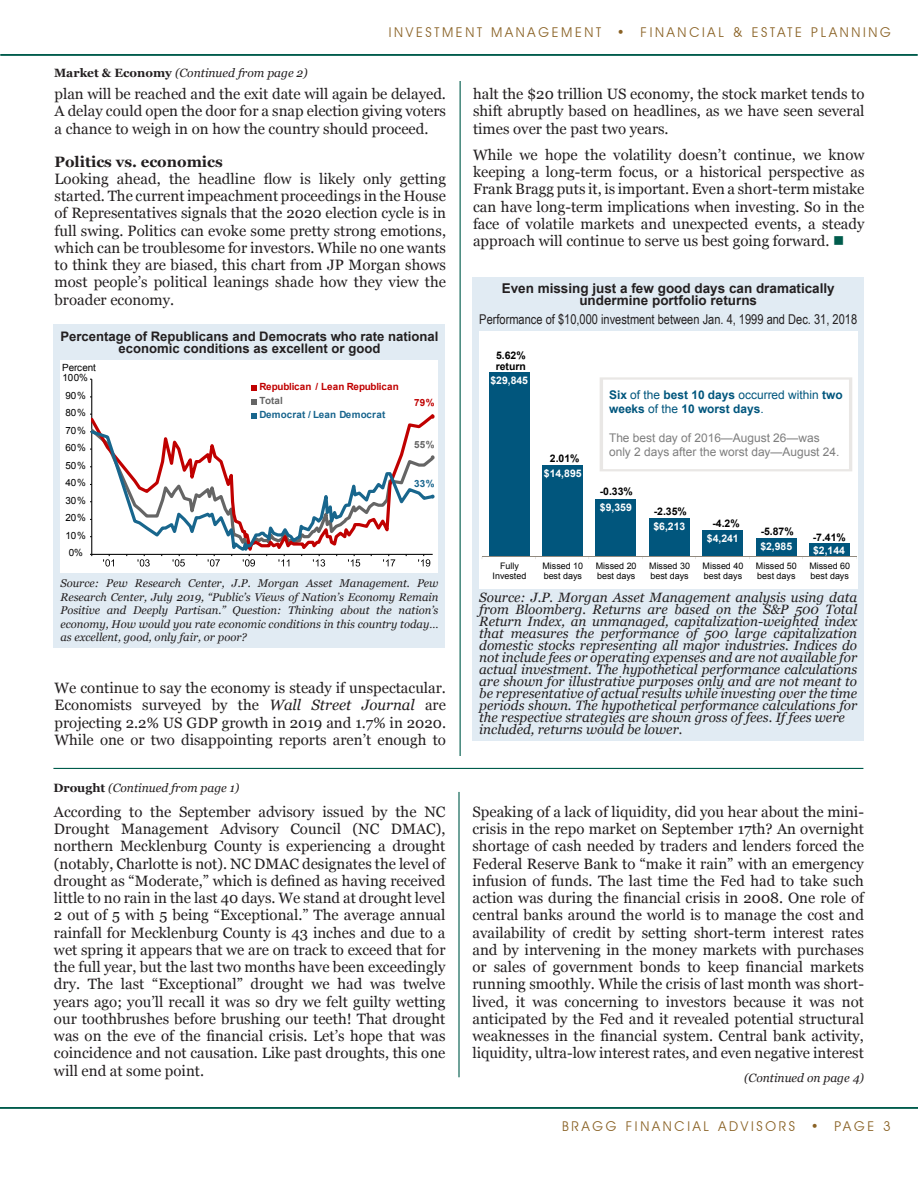
<style>
.page{position:relative;width:918px;height:1188px;background:#fff}
.page>*{position:absolute;margin:0;border:0;box-sizing:border-box;transform-origin:0 0}
.t1{font:15px/17.2px "Georgia";color:#231f20;text-align:justify}
.t2{font:700 15px "Georgia";color:#231f20}
.t3{font:italic 13.5px/12px "Georgia";color:#231f20}
.t4{font:13.5px "Avant Garde IT Cby BT";letter-spacing:.2em;color:#8a6225}
.t5{font:700 13.5px/12px "Arial";color:#231f20;text-align:center}
.t6{font:13.5px "Arial Narrow";color:#231f20}
.t7{font:700 13.2px/12px "Arial";color:#231f20;text-align:center}
.t8{font:italic 12px "Georgia";color:#231f20}
.t9{font:12px/14.2px "Arial";color:#7e7e7e}
.t10{font:700 12px/14.2px "Arial";color:#01567d}
.t11{font:italic 11.25px/13.5px "Georgia";color:#231f20;text-align:justify}
.t12{font:700 10.5px/10.5px "Arial";color:#000}
.t13{font:700 10.5px "Arial";color:#fff}
.t14{font:9.9px "Arial";letter-spacing:-.015em;color:#000}
.t15{font:700 9.9px "Arial";letter-spacing:-.025em;color:#c00000}
.t16{font:700 9.9px "Arial";letter-spacing:.025em;color:#18658e}
.t17{font:700 9.9px "Arial";color:#656565}
.t18{font:9px/10.8px "Arial";color:#000}
.s1{font-weight:700;font-style:normal}
.s2{font-style:italic}
.s3{color:#005c4c}
.s4{font-weight:400}
</style>
<div class="page">
<hr style="left:0;top:54px;width:918px;height:2px;background:#005c4c">
<hr style="left:0;top:1107px;width:918px;height:2px;background:#005c4c">
<hr style="left:458px;top:792px;width:2px;height:285px;background:#005c4c">
<hr style="left:53px;top:768px;width:810px;height:1px;background:#005c4c">
<div style="left:472px;top:277px;width:392px;height:463px;background:#e1ebf3"></div>
<div style="left:479px;top:331px;width:378px;height:258px;background:#fff"></div>
<div style="left:809px;top:543px;width:40px;height:14px;background:#01567d"></div>
<div style="left:756px;top:538px;width:40px;height:19px;background:#01567d"></div>
<div style="left:703px;top:531px;width:40px;height:26px;background:#01567d"></div>
<div style="left:649px;top:518px;width:41px;height:39px;background:#01567d"></div>
<div style="left:596px;top:499px;width:40px;height:58px;background:#01567d"></div>
<div style="left:543px;top:465px;width:40px;height:92px;background:#01567d"></div>
<div style="left:489px;top:373px;width:40px;height:184px;background:#01567d"></div>
<hr style="left:482px;top:557px;width:374px;height:1px;background:#91897e">
<svg style="left:600px;top:377px;width:252px;height:94px"></svg>
<div style="left:54px;top:324px;width:391px;height:324px;background:#e1ebf3"></div>
<div style="left:60px;top:360px;width:378px;height:213px;background:#fff"></div>
<hr style="left:91px;top:379px;width:1px;height:175px;background:#000">
<svg style="left:251px;top:386px;width:5px;height:5px"></svg>
<svg style="left:251px;top:399px;width:5px;height:5px"></svg>
<svg style="left:92px;top:411px;width:340px;height:17px"></svg>
<svg style="left:431px;top:414px;width:4px;height:5px"></svg>
<svg style="left:90px;top:428px;width:345px;height:139px"></svg>
<hr style="left:460px;top:81px;width:1px;height:675px;background:#005c4c">
<p class="t8" style="left:54px;top:65px;width:255px"><span class="s1">Market &amp; Economy</span> (Continued from page 2)</p>
<p class="t4" style="left:389px;top:24px;width:504px">INVESTMENT MANAGEMENT • FINANCIAL &amp; ESTATE PLANNING</p>
<p class="t1" style="left:55px;top:86px;width:393px">plan will be reached and the exit date will again be delayed.<br>A delay could open the door for a snap election giving voters a chance to weigh in on how the country should proceed.</p>
<p class="t2" style="left:55px;top:152px;width:170px">Politics vs. economics</p>
<p class="t1" style="left:55px;top:170px;width:393px">Looking ahead, the headline flow is likely only getting started. The current impeachment proceedings in the House of Representatives signals that the 2020 election cycle is in full swing. Politics can evoke some pretty strong emotions, which can be troublesome for investors. While no one wants to think they are biased, this chart from JP Morgan shows most people’s political leanings shade how they view the broader economy.</p>
<p class="t7" style="left:60px;top:330px;width:380px">Percentage of Republicans and Democrats who rate national economic conditions as excellent or good</p>
<p class="t14" style="left:62px;top:361px;width:35px">Percent</p>
<p class="t14" style="left:62px;top:371px;width:27px">100%</p>
<p class="t14" style="left:66px;top:388px;width:22px">90%</p>
<p class="t14" style="left:66px;top:406px;width:22px">80%</p>
<p class="t14" style="left:66px;top:423px;width:22px">70%</p>
<p class="t14" style="left:66px;top:441px;width:22px">60%</p>
<p class="t14" style="left:66px;top:459px;width:22px">50%</p>
<p class="t14" style="left:66px;top:476px;width:22px">40%</p>
<p class="t14" style="left:66px;top:494px;width:22px">30%</p>
<p class="t14" style="left:66px;top:511px;width:22px">20%</p>
<p class="t14" style="left:66px;top:529px;width:22px">10%</p>
<p class="t14" style="left:69px;top:546px;width:16px">0%</p>
<p class="t15" style="left:260px;top:380px;width:141px">Republican / Lean Republican</p>
<p class="t17" style="left:260px;top:394px;width:25px">Total</p>
<p class="t16" style="left:260px;top:408px;width:127px">Democrat / Lean Democrat</p>
<p class="t15" style="left:414px;top:396px;width:22px">79%</p>
<p class="t17" style="left:414px;top:438px;width:22px">55%</p>
<p class="t16" style="left:414px;top:476px;width:22px">33%</p>
<p class="t11" style="left:60px;top:577px;width:380px">Source: Pew Research Center, J.P. Morgan Asset Management. Pew Research Center, July 2019, “Public’s Views of Nation’s Economy Remain Positive and Deeply Partisan.” Question: Thinking about the nation’s economy, How would you rate economic conditions in this country today… as excellent, good, only fair, or poor?</p>
<p class="t1" style="left:55px;top:680px;width:393px">We continue to say the economy is steady if unspectacular.<br>Economists surveyed by the <span class="s2">Wall Street Journal</span> are projecting 2.2% US GDP growth in 2019 and 1.7% in 2020.<br>While one or two disappointing reports aren’t enough to</p>
<p class="t8" style="left:53px;top:780px;width:188px"><span class="s1">Drought</span> (Continued from page 1)</p>
<p class="t1" style="left:473px;top:86px;width:393px">halt the $20 trillion US economy, the stock market tends to shift abruptly based on headlines, as we have seen several times over the past two years.</p>
<p class="t1" style="left:473px;top:146px;width:393px">While we hope the volatility doesn’t continue, we know keeping a long-term focus, or a historical perspective as Frank Bragg puts it, is important. Even a short-term mistake can have long-term implications when investing. So in the face of volatile markets and unexpected events, a steady approach will continue to serve us best going forward. <span class="s3">■</span></p>
<p class="t5" style="left:502px;top:283px;width:335px">Even missing just a few good days can dramatically undermine portfolio returns</p>
<p class="t6" style="left:479px;top:309px;width:379px">Performance of $10,000 investment between Jan. 4, 1999 and Dec. 31, 2018</p>
<p class="t12" style="left:496px;top:350px;width:32px">5.62% return</p>
<p class="t13" style="left:490px;top:373px;width:39px">$29,845</p>
<p class="t12" style="left:550px;top:453px;width:31px">2.01%</p>
<p class="t13" style="left:544px;top:465px;width:39px">$14,895</p>
<p class="t10" style="left:609px;top:387px;width:235px">Six <span class="s4">of the</span> best 10 days <span class="s4">occurred within</span> two weeks <span class="s4">of the</span> 10 worst days<span class="s4">.</span></p>
<p class="t9" style="left:609px;top:430px;width:232px">The best day of 2016—August 26—was only 2 days after the worst day—August 24.</p>
<p class="t12" style="left:600px;top:486px;width:35px">-0.33%</p>
<p class="t13" style="left:600px;top:500px;width:33px">$9,359</p>
<p class="t12" style="left:654px;top:506px;width:35px">-2.35%</p>
<p class="t13" style="left:653px;top:519px;width:33px">$6,213</p>
<p class="t12" style="left:712px;top:518px;width:29px">-4.2%</p>
<p class="t13" style="left:707px;top:531px;width:33px">$4,241</p>
<p class="t12" style="left:761px;top:527px;width:35px">-5.87%</p>
<p class="t12" style="left:813px;top:532px;width:35px">-7.41%</p>
<p class="t13" style="left:760px;top:539px;width:33px">$2,985</p>
<p class="t13" style="left:813px;top:543px;width:33px">$2,144</p>
<p class="t18" style="left:493px;top:560px;width:35px;text-align:center">Fully<br>Invested</p>
<p class="t18" style="left:809px;top:560px;width:42px">Missed 60 best days</p>
<p class="t18" style="left:542px;top:560px;width:42px">Missed 10 best days</p>
<p class="t18" style="left:596px;top:560px;width:42px">Missed 20 best days</p>
<p class="t18" style="left:649px;top:560px;width:42px">Missed 30 best days</p>
<p class="t18" style="left:703px;top:560px;width:42px">Missed 40 best days</p>
<p class="t18" style="left:756px;top:560px;width:42px">Missed 50 best days</p>
<p class="t3" style="left:479px;top:591px;width:380px">Source: J.P. Morgan Asset Management analysis using data from Bloomberg. Returns are based on the S&amp;P 500 Total Return Index, an unmanaged, capitalization-weighted index that measures the performance of 500 large capitalization domestic stocks representing all major industries. Indices do not include fees or operating expenses and are not available for actual investment. The hypothetical performance calculations are shown for illustrative purposes only and are not meant to be representative of actual results while investing over the time periods shown. The hypothetical performance calculations for the respective strategies are shown gross of fees. If fees were included, returns would be lower.</p>
<p class="t1" style="left:54px;top:803px;width:393px">According to the September advisory issued by the NC Drought Management Advisory Council (NC DMAC), northern Mecklenburg County is experiencing a drought (notably, Charlotte is not). NC DMAC designates the level of drought as “Moderate,” which is defined as having received little to no rain in the last 40 days. We stand at drought level 2 out of 5 with 5 being “Exceptional.” The average annual rainfall for Mecklenburg County is 43 inches and due to a wet spring it appears that we are on track to exceed that for the full year, but the last two months have been exceedingly dry. The last “Exceptional” drought we had was twelve years ago; you’ll recall it was so dry we felt guilty wetting our toothbrushes before brushing our teeth! That drought was on the eve of the financial crisis. Let’s hope that was coincidence and not causation. Like past droughts, this one will end at some point.</p>
<p class="t1" style="left:472px;top:803px;width:393px">Speaking of a lack of liquidity, did you hear about the mini&shy;crisis in the repo market on September 17th? An overnight shortage of cash needed by traders and lenders forced the Federal Reserve Bank to “make it rain” with an emergency infusion of funds. The last time the Fed had to take such action was during the financial crisis in 2008. One role of central banks around the world is to manage the cost and availability of credit by setting short-term interest rates and by intervening in the money markets with purchases or sales of government bonds to keep financial markets running smoothly. While the crisis of last month was short&shy;lived, it was concerning to investors because it was not anticipated by the Fed and it revealed potential structural weaknesses in the financial system. Central bank activity, liquidity, ultra-low interest rates, and even negative interest</p>
<p class="t8" style="left:744px;top:1070px;width:121px">(Continued on page 4)</p>
<p class="t4" style="left:562px;top:1118px;width:330px">BRAGG FINANCIAL ADVISORS • PAGE 3</p>
</div>
